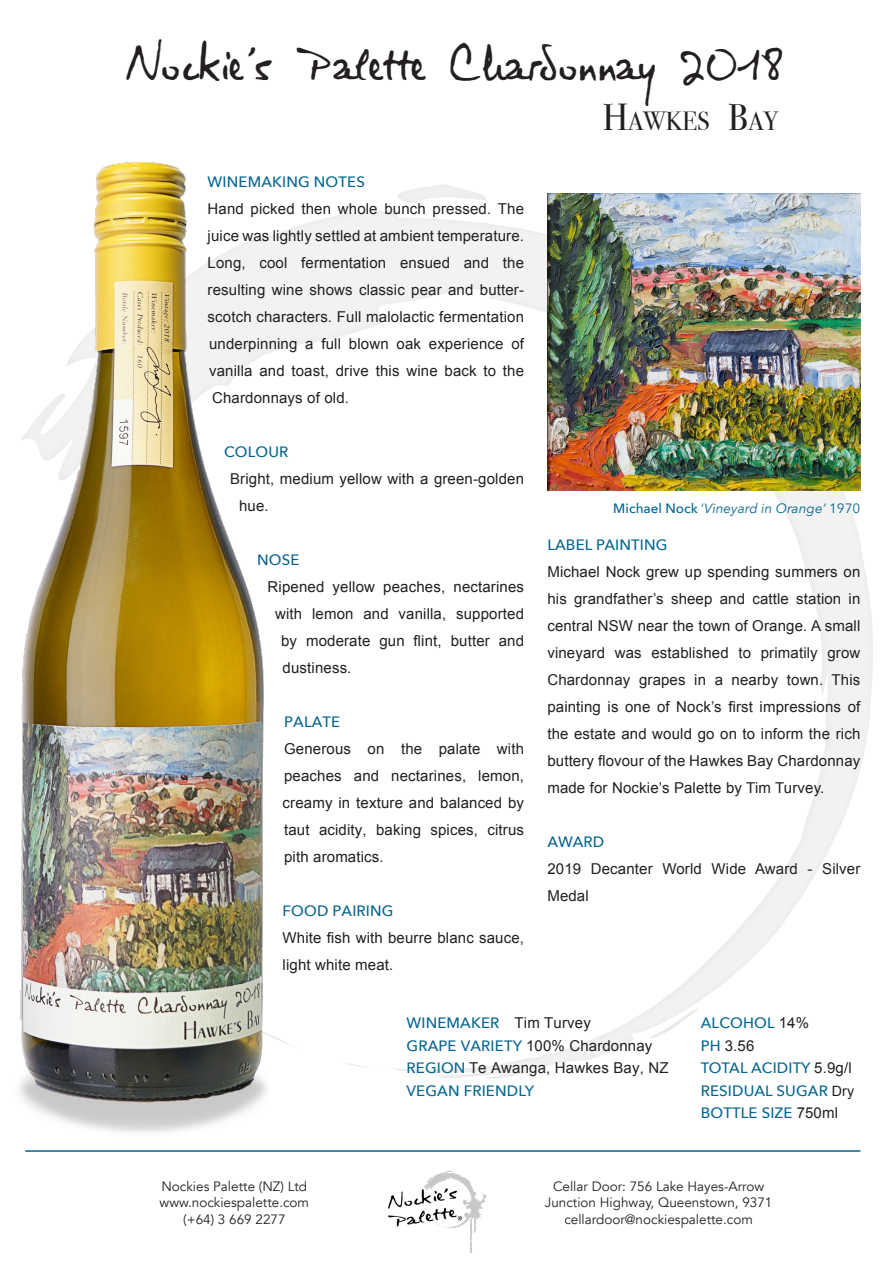
<style>
.page{position:relative;width:893px;height:1263px;background:#fff}
.page>*{position:absolute;margin:0;border:0;box-sizing:border-box;transform-origin:0 0}
.t1{font:45px "Virginie";color:#231f20;scale:.95 1}
.t2{font:26.25px "Bodoni Svty Two OSITCTT";color:#231f20;scale:.95 1}
.t3{font:15px/27px "Arial";letter-spacing:.01em;color:#231f20}
.t4{font:500 15px/22.5px "Avenir Next";letter-spacing:.01em;color:#066590}
.t5{font:13.5px/16.2px "Avenir";color:#231f20;text-align:center}
.t6{font:italic 13.5px "Avenir Next";color:#066590}
.s1{font-size:39px}
.s2{font-size:37.5px}
.s3{font-weight:500;font-style:normal}
.s4{font-style:normal}
.s5{font-family:"Arial";font-weight:400;color:#231f20}
.s6{font-family:"Avenir Next";font-weight:500;color:#066590}
.s7{font-family:"Arial";font-weight:400;font-size:14.25px;color:#231f20}
</style>
<div class="page">
<div style="left:18px;top:183px;width:856px;height:896px;background:#231f20;opacity:.22"></div>
<img style="left:547px;top:194px;width:281px;height:297px">
<img style="left:18px;top:162px;width:328px;height:971px">
<hr style="left:25px;top:1150px;width:835px;height:2px;background:#066590">
<img style="left:388px;top:1170px;width:99px;height:82px">
<img style="left:828px;top:183px;width:46px;height:896px">
<h1 class="t1" style="left:125px;top:46px;width:694px">Nockie<span class="s1">’</span>s Palette Chardonnay 2018</h1>
<h2 class="t2" style="left:603px;top:106px;width:186px"><span class="s2">H</span>AWKES <span class="s2">B</span>AY</h2>
<p class="t4" style="left:208px;top:171px;width:159px">WINEMAKING NOTES</p>
<p class="t3" style="left:208px;top:195px;width:318px">Hand picked then whole bunch pressed. The</p>
<p class="t3" style="left:208px;top:222px;width:318px">juice was lightly settled at ambient temperature.</p>
<p class="t3" style="left:208px;top:249px;width:318px">Long, cool fermentation ensued and the</p>
<p class="t3" style="left:208px;top:276px;width:318px">resulting wine shows classic pear and butter-</p>
<p class="t3" style="left:208px;top:303px;width:318px">scotch characters. Full malolactic fermentation</p>
<p class="t3" style="left:209px;top:330px;width:316px">underpinning a full blown oak experience of</p>
<p class="t3" style="left:209px;top:357px;width:317px">vanilla and toast, drive this wine back to the</p>
<p class="t3" style="left:212px;top:384px;width:138px">Chardonnays of old.</p>
<p class="t4" style="left:224px;top:441px;width:66px">COLOUR</p>
<p class="t3" style="left:239px;top:465px;width:286px;text-indent:-9px">Bright, medium yellow with a green-golden hue.</p>
<p class="t4" style="left:257px;top:549px;width:44px">NOSE</p>
<p class="t3" style="left:268px;top:573px;width:258px">Ripened yellow peaches, nectarines</p>
<p class="t3" style="left:275px;top:600px;width:250px">with lemon and vanilla, supported</p>
<p class="t3" style="left:281px;top:627px;width:244px">by moderate gun flint, butter and</p>
<p class="t3" style="left:283px;top:654px;width:70px">dustiness.</p>
<p class="t4" style="left:284px;top:711px;width:58px">PALATE</p>
<p class="t3" style="left:283px;top:735px;width:243px;text-align:justify">Generous on the palate with peaches and nectarines, lemon, creamy in texture and balanced by taut acidity, baking spices, citrus pith aromatics.</p>
<p class="t4" style="left:283px;top:900px;width:112px">FOOD PAIRING</p>
<p class="t3" style="left:283px;top:924px;width:243px">White fish with beurre blanc sauce, light white meat.</p>
<p class="t6" style="left:613px;top:499px;width:249px"><span class="s3">Michael Nock</span> <span class="s4">‘</span>Vineyard in Orange’ <span class="s4">1970</span></p>
<p class="t4" style="left:547px;top:534px;width:122px">LABEL PAINTING</p>
<p class="t3" style="left:547px;top:559px;width:315px;text-align:justify">Michael Nock grew up spending summers on his grandfather’s sheep and cattle station in central NSW near the town of Orange. A small vineyard was established to primatily grow Chardonnay grapes in a nearby town. This painting is one of Nock’s first impressions of the estate and would go on to inform the rich buttery flovour of the Hawkes Bay Chardonnay made for Nockie’s Palette by Tim Turvey.</p>
<p class="t4" style="left:547px;top:831px;width:59px">AWARD</p>
<p class="t3" style="left:547px;top:856px;width:315px">2019 Decanter World Wide Award - Silver<br>Medal</p>
<p class="t5" style="left:160px;top:1179px;width:151px">Nockies Palette (NZ) Ltd www.nockiespalette.com (+64) 3 669 2277</p>
<p class="t4" style="left:406px;top:1012px;width:186px">WINEMAKER <span class="s5">Tim Turvey</span></p>
<p class="t3" style="left:406px;top:1034px;width:263px;line-height:22.5px"><span class="s6">GRAPE VARIETY</span> 100% Chardonnay<br><span class="s6">REGION</span> Te Awanga, Hawkes Bay, NZ</p>
<p class="t4" style="left:406px;top:1080px;width:129px">VEGAN FRIENDLY</p>
<p class="t4" style="left:701px;top:1012px;width:110px">ALCOHOL <span class="s5">14%</span></p>
<p class="t3" style="left:701px;top:1032px;width:55px"><span class="s6">PH</span> 3.56</p>
<p class="t4" style="left:701px;top:1057px;width:155px">TOTAL ACIDITY <span class="s5">5.9g/l<br></span>RESIDUAL SUGAR <span class="s7">Dry<br></span>BOTTLE SIZE <span class="s5">750ml</span></p>
<p class="t5" style="left:545px;top:1179px;width:229px">Cellar Door: 756 Lake Hayes-Arrow<br>Junction Highway, Queenstown, 9371 cellardoor@nockiespalette.com</p>
</div>
